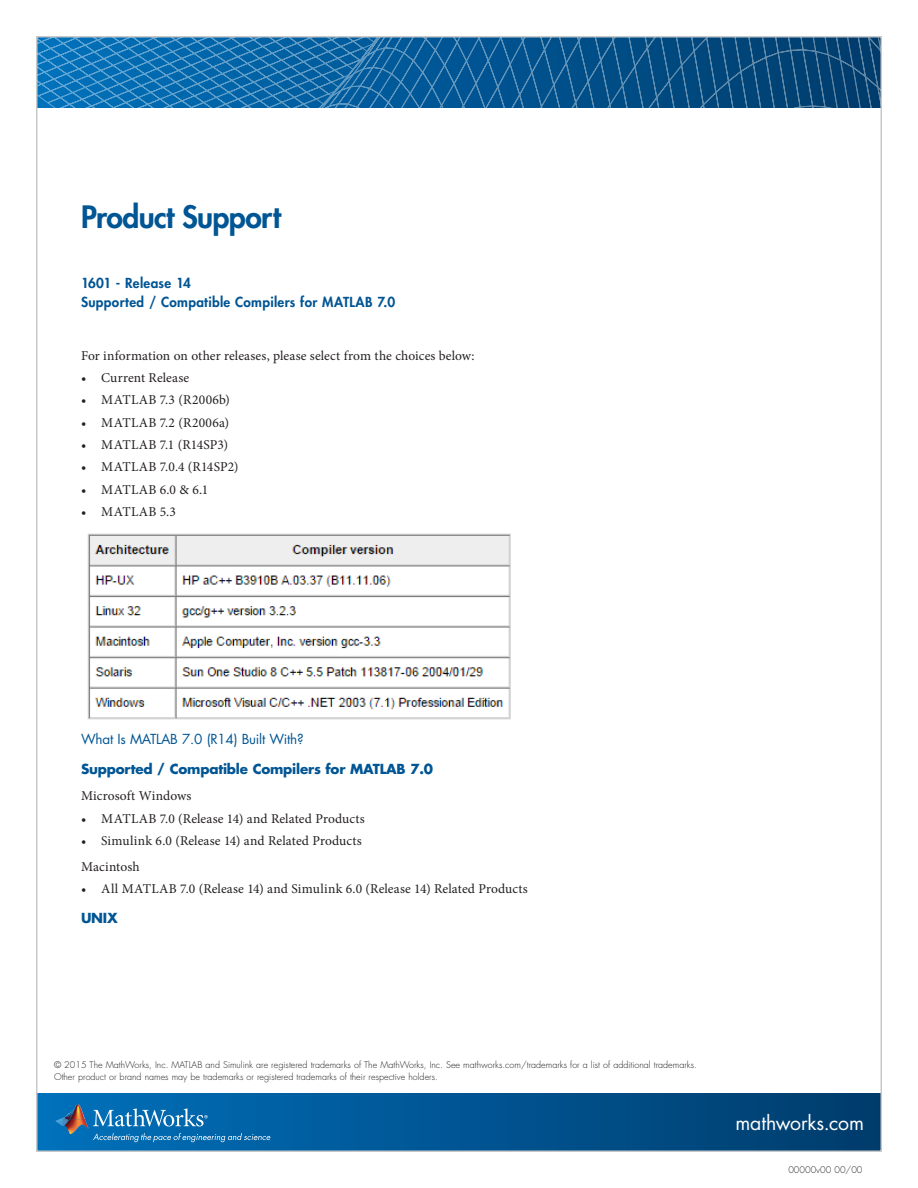
<style>
.page{position:relative;width:918px;height:1188px;background:#fff}
.page>*{position:absolute;margin:0;border:0;box-sizing:border-box;transform-origin:0 0}
.Title_-_Option_1{font:800 30px "Futura Std";letter-spacing:-.02em;color:#005594}
.t1{font:19.5px "Futura Std";letter-spacing:-.005em;color:#fff}
.Body_-_Copy{font:13.5px "Minion Pro";letter-spacing:.01em;color:#231f20}
.Body_-_Subhead{font:800 13.5px/19.5px "Futura Std";letter-spacing:.025em;color:#005594}
.Subhead{font:700 13.5px "Futura Std";letter-spacing:-.015em;color:#005594}
.Subhead-2{font:13.5px "Futura Std";letter-spacing:-.015em;color:#005594}
.t2{font:300 9px/11.2px "Futura Std";color:#231f20}
</style>
<div class="page">
<div style="left:37px;top:1094px;width:844px;height:57px;background:linear-gradient(to right,#0070bb,#003b6c)"></div>
<svg style="left:39px;top:39px;width:384px;height:69px;background:#1873b0"></svg>
<svg style="left:423px;top:39px;width:25px;height:69px;background:#0e5f9b"></svg>
<svg style="left:448px;top:39px;width:16px;height:69px"></svg>
<svg style="left:464px;top:39px;width:415px;height:69px;background:#0d5286"></svg>
<img style="left:64px;top:1104px;width:21px;height:15px">
<svg style="left:56px;top:1118px;width:8px;height:8px"></svg>
<img style="left:64px;top:1119px;width:25px;height:15px">
<svg style="left:93px;top:1133px;width:177px;height:9px;background:#2d82bb"></svg>
<svg style="left:93px;top:1108px;width:115px;height:19px;background:#3e8ec3"></svg>
<img style="left:87px;top:533px;width:424px;height:187px">
<p class="Title_-_Option_1" style="left:81px;top:198px;width:202px">Product Support</p>
<p class="Body_-_Subhead" style="left:81px;top:273px;width:316px">1601 - Release 14<br>Supported / Compatible Compilers for MATLAB 7.0</p>
<p class="Body_-_Copy" style="left:81px;top:346px;width:395px">For information on other releases, please select from the choices below:</p>
<p class="Body_-_Copy" style="left:81px;top:369px;width:110px">• Current Release</p>
<p class="Body_-_Copy" style="left:81px;top:391px;width:150px">• MATLAB 7.3 (R2006b)</p>
<p class="Body_-_Copy" style="left:81px;top:413px;width:150px">• MATLAB 7.2 (R2006a)</p>
<p class="Body_-_Copy" style="left:81px;top:436px;width:149px">• MATLAB 7.1 (R14SP3)</p>
<p class="Body_-_Copy" style="left:81px;top:458px;width:159px">• MATLAB 7.0.4 (R14SP2)</p>
<p class="Body_-_Copy" style="left:81px;top:480px;width:129px">• MATLAB 6.0 &amp; 6.1</p>
<p class="Body_-_Copy" style="left:81px;top:503px;width:97px">• MATLAB 5.3</p>
<p class="Subhead-2" style="left:81px;top:730px;width:224px">What Is MATLAB 7.0 (R14) Built With?</p>
<p class="Subhead" style="left:81px;top:760px;width:354px">Supported / Compatible Compilers for MATLAB 7.0</p>
<p class="Body_-_Copy" style="left:81px;top:787px;width:112px">Microsoft Windows</p>
<p class="Body_-_Copy" style="left:81px;top:809px;width:285px">• MATLAB 7.0 (Release 14) and Related Products</p>
<p class="Body_-_Copy" style="left:81px;top:832px;width:282px">• Simulink 6.0 (Release 14) and Related Products</p>
<p class="Body_-_Copy" style="left:81px;top:858px;width:60px">Macintosh</p>
<p class="Body_-_Copy" style="left:81px;top:880px;width:448px">• All MATLAB 7.0 (Release 14) and Simulink 6.0 (Release 14) Related Products</p>
<p class="Subhead" style="left:81px;top:909px;width:38px">UNIX</p>
<p class="t2" style="left:54px;top:1060px;width:644px">© 2015 The MathWorks, Inc. MATLAB and Simulink are registered trademarks of The MathWorks, Inc. See mathworks.com/trademarks for a list of additional trademarks.<br>Other product or brand names may be trademarks or registered trademarks of their respective holders.</p>
<p class="t1" style="left:735px;top:1110px;width:130px">mathworks.com</p>
<p class="t2" style="left:788px;top:1165px;width:76px">00000v00 00/00</p>
</div>
